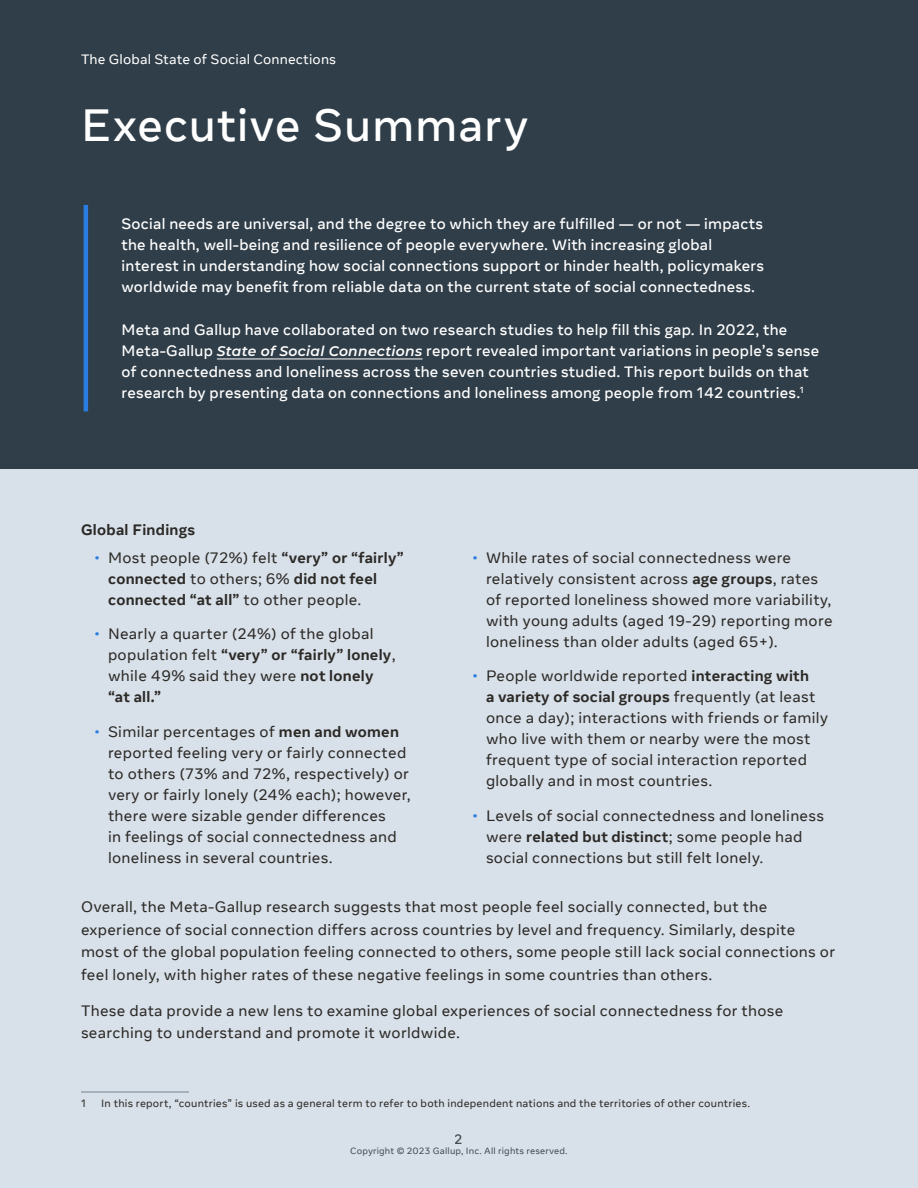
<style>
.page{position:relative;width:918px;height:1188px;background:#d8e0e9}
.page>*{position:absolute;margin:0;border:0;box-sizing:border-box;transform-origin:0 0}
.section_header_paire{font:500 45px "Optimistic Display";letter-spacing:.03em;color:#fff}
.body_span{font:15px/21px "Optimistic Text";letter-spacing:.02em;color:#2c2a27}
.pullquote_sans_line{font:500 15px/21px "Optimistic Display";letter-spacing:.02em;color:#fff}
.body_bold_span{font:700 15px/21px "Optimistic Display";letter-spacing:.02em;color:#2c2a27}
.t1{font:13.5px "Optimistic Text";letter-spacing:.01em;color:#fff}
.t2{font:500 13.5px "Optimistic Display";color:#52575a}
.footnote_hanging_ind{font:10.5px "Optimistic Text";letter-spacing:.02em;color:#2c2a27}
.t3{font:9px "Optimistic Text";letter-spacing:.02em;color:#52575a}
.s1{font-family:"Montserrat";font-weight:600;font-style:italic;font-size:13.95px}
.s2{font-weight:500;color:#2a7de1}
.s3{font-family:"Optimistic Text";font-weight:400}
.s4{font-family:"Optimistic Display";font-weight:500;color:#2a7de1}
.s5{font-family:"Optimistic Display";font-weight:700}
</style>
<div class="page">
<div style="left:0;top:0;width:918px;height:469px;background:#303e49"></div>
<hr style="left:84px;top:205px;width:4px;height:206px;background:#2a7de1">
<hr style="left:217px;top:359px;width:206px;height:1px;background:#fff">
<hr style="left:81px;top:1092px;width:108px;height:1px;background:#738592">
<p class="t1" style="left:81px;top:51px;width:257px">The Global State of Social Connections</p>
<h2 class="section_header_paire" style="left:81px;top:97px;width:449px">Executive Summary</h2>
<p class="pullquote_sans_line" style="left:122px;top:214px;width:644px">Social needs are universal, and the degree to which they are fulfilled — or not — impacts the health, well-being and resilience of people everywhere. With increasing global interest in understanding how social connections support or hinder health, policymakers worldwide may benefit from reliable data on the current state of social connectedness.</p>
<p class="pullquote_sans_line" style="left:122px;top:320px;width:699px">Meta and Gallup have collaborated on two research studies to help fill this gap. In 2022, the Meta-Gallup <span class="s1">State of Social Connections</span> report revealed important variations in people’s sense of connectedness and loneliness across the seven countries studied. This report builds on that research by presenting data on connections and loneliness among people from 142 countries.<sup>1</sup></p>
<p class="body_bold_span" style="left:81px;top:520px;width:116px">Global Findings</p>
<p class="body_bold_span" style="left:108px;top:548px;width:297px;text-indent:-14px"><span class="s2">•</span> <span class="s3">Most people (72%) felt</span> “very” or “fairly” connected <span class="s3">to others; 6%</span> did not feel connected “at all” <span class="s3">to other people.</span></p>
<p class="body_span" style="left:108px;top:624px;width:289px;text-indent:-14px"><span class="s4">•</span> Nearly a quarter (24%) of the global population felt <span class="s5">“very” or “fairly” lonely</span>, while 49% said they were <span class="s5">not lonely “at all.”</span></p>
<p class="body_span" style="left:108px;top:722px;width:304px;text-indent:-14px"><span class="s4">•</span> Similar percentages of <span class="s5">men and women </span>reported feeling very or fairly connected to others (73% and 72%, respectively) or very or fairly lonely (24% each); however, there were sizable gender differences<br>in feelings of social connectedness and loneliness in several countries.</p>
<p class="body_span" style="left:486px;top:548px;width:348px;text-indent:-14px"><span class="s4">•</span> While rates of social connectedness were relatively consistent across <span class="s5">age groups</span>, rates of reported loneliness showed more variability, with young adults (aged 19-29) reporting more loneliness than older adults (aged 65+).</p>
<p class="body_span" style="left:486px;top:666px;width:344px;text-indent:-14px"><span class="s4">•</span> People worldwide reported <span class="s5">interacting with<br>a variety of social groups</span> frequently (at least once a day); interactions with friends or family who live with them or nearby were the most frequent type of social interaction reported globally and in most countries.</p>
<p class="body_span" style="left:486px;top:806px;width:340px;text-indent:-14px"><span class="s4">•</span> Levels of social connectedness and loneliness were <span class="s5">related but distinct</span>; some people had social connections but still felt lonely.</p>
<p class="body_span" style="left:81px;top:896px;width:756px;line-height:22.5px">Overall, the Meta-Gallup research suggests that most people feel socially connected, but the experience of social connection differs across countries by level and frequency. Similarly, despite most of the global population feeling connected to others, some people still lack social connections or feel lonely, with higher rates of these negative feelings in some countries than others.</p>
<p class="body_span" style="left:81px;top:1000px;width:704px;line-height:22.5px">These data provide a new lens to examine global experiences of social connectedness for those searching to understand and promote it worldwide.</p>
<p class="footnote_hanging_ind" style="left:81px;top:1097px;width:6px">1</p>
<p class="footnote_hanging_ind" style="left:101px;top:1097px;width:650px">In this report, “countries” is used as a general term to refer to both independent nations and the territories of other countries.</p>
<p class="t2" style="left:455px;top:1131px;width:10px">2</p>
<p class="t3" style="left:350px;top:1145px;width:219px">Copyright © 2023 Gallup, Inc. All rights reserved.</p>
</div>
